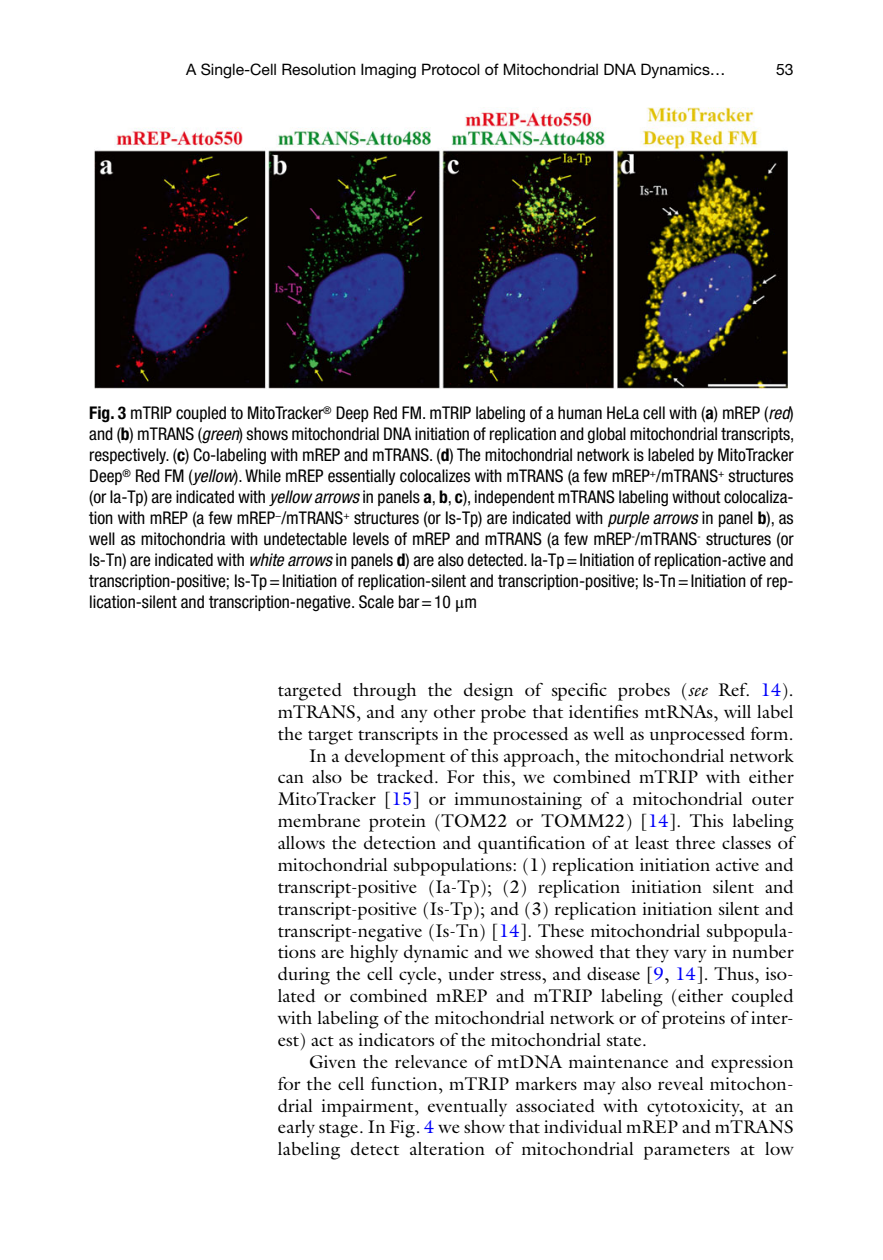
<style>
.page{position:relative;width:883px;height:1260px;background:#fff}
.page>*{position:absolute;margin:0;border:0;box-sizing:border-box;transform-origin:0 0}
.t1{font:18.38px "Jkqkhd Galliard";color:#000}
.t2{font:condensed 17.5px/21px "Bsmqsr Helvetica Neue";color:#000;text-align:justify}
.t3{font:15.75px "Kxgjlp Helvetica Neue";color:#000}
.s1{font-family:"Xphrrb Helvetica Neue";font-weight:700}
.s2{font-family:"Tvlxdd Helvetica Neue";font-style:italic}
.s3{font-family:"Nyxpyx STIX General";font-stretch:normal}
.s4{font-family:"Kdxgmm Galliard";font-style:italic}
.s5{color:#0000fa}
</style>
<div class="page">
<img style="left:95px;top:107px;width:693px;height:281px">
<p class="t3" style="left:186px;top:64px;width:541px">A Single-Cell Resolution Imaging Protocol of Mitochondrial DNA Dynamics…</p>
<p class="t3" style="left:776px;top:64px;width:19px">53</p>
<p class="t2" style="left:89px;top:404px;width:707px"><span class="s1">Fig. 3</span> mTRIP coupled to MitoTracker <sup>®</sup> Deep Red FM. mTRIP labeling of a human HeLa cell with ( <span class="s1">a</span> ) mREP ( <span class="s2">red</span> ) and ( <span class="s1">b</span> ) mTRANS ( <span class="s2">green</span> ) shows mitochondrial DNA initiation of replication and global mitochondrial transcripts, respectively. ( <span class="s1">c</span> ) Co-labeling with mREP and mTRANS. ( <span class="s1">d</span> ) The mitochondrial network is labeled by MitoTracker Deep <sup>®</sup> Red FM ( <span class="s2">yellow</span> ). While mREP essentially colocalizes with mTRANS (a few mREP <sup>+</sup> /mTRANS <sup>+</sup> structures (or Ia-Tp) are indicated with <span class="s2">yellow arrows</span> in panels <span class="s1">a</span> , <span class="s1">b</span> , <span class="s1">c</span> ), independent mTRANS labeling without colocaliza&shy;tion with mREP (a few mREP <sup>−</sup> /mTRANS <sup>+</sup> structures (or Is-Tp) are indicated with <span class="s2">purple arrows</span> in panel <span class="s1">b</span> ), as well as mitochondria with undetectable levels of mREP and mTRANS (a few mREP <sup>-</sup> /mTRANS <sup>-</sup> structures (or Is-Tn) are indicated with <span class="s2">white arrows</span> in panels <span class="s1">d</span> ) are also detected. Ia-Tp = Initiation of replication-active and transcription-positive; Is-Tp = Initiation of replication-silent and transcription- positive; Is-Tn = Initiation of rep&shy;lication-silent and transcription-negative. Scale bar = 10 <span class="s3">μ</span>m</p>
<p class="t1" style="left:278px;top:683px;width:517px">targeted through the design of specific probes ( <span class="s4">see</span> Ref. <span class="s5">14</span>).</p>
<p class="t1" style="left:278px;top:704px;width:517px">mTRANS, and any other probe that identifies mtRNAs, will label</p>
<p class="t1" style="left:278px;top:726px;width:517px">the target transcripts in the processed as well as unprocessed form.</p>
<p class="t1" style="left:309px;top:748px;width:486px">In a development of this approach, the mitochondrial network</p>
<p class="t1" style="left:278px;top:770px;width:517px">can also be tracked. For this, we combined mTRIP with either</p>
<p class="t1" style="left:278px;top:792px;width:517px">MitoTracker [ <span class="s5">15</span>] or immunostaining of a mitochondrial outer</p>
<p class="t1" style="left:278px;top:814px;width:517px">membrane protein (TOM22 or TOMM22) [ <span class="s5">14</span>]. This labeling</p>
<p class="t1" style="left:278px;top:836px;width:517px">allows the detection and quantification of at least three classes of</p>
<p class="t1" style="left:278px;top:858px;width:517px">mitochondrial subpopulations: (1) replication initiation active and</p>
<p class="t1" style="left:278px;top:879px;width:517px">transcript-positive (Ia-Tp); (2) replication initiation silent and</p>
<p class="t1" style="left:278px;top:901px;width:517px">transcript-positive (Is-Tp); and (3) replication initiation silent and</p>
<p class="t1" style="left:278px;top:923px;width:517px">transcript-negative (Is-Tn) [ <span class="s5">14</span>]. These mitochondrial subpopula-</p>
<p class="t1" style="left:278px;top:945px;width:517px">tions are highly dynamic and we showed that they vary in number</p>
<p class="t1" style="left:278px;top:967px;width:517px">during the cell cycle, under stress, and disease [ <span class="s5">9</span>, <span class="s5">14</span>]. Thus, iso-</p>
<p class="t1" style="left:278px;top:989px;width:517px">lated or combined mREP and mTRIP labeling (either coupled</p>
<p class="t1" style="left:278px;top:1011px;width:517px">with labeling of the mitochondrial network or of proteins of inter-</p>
<p class="t1" style="left:278px;top:1033px;width:371px">est) act as indicators of the mitochondrial state.</p>
<p class="t1" style="left:309px;top:1054px;width:486px">Given the relevance of mtDNA maintenance and expression</p>
<p class="t1" style="left:278px;top:1076px;width:517px">for the cell function, mTRIP markers may also reveal mitochon-</p>
<p class="t1" style="left:278px;top:1098px;width:517px">drial impairment, eventually associated with cytotoxicity, at an</p>
<p class="t1" style="left:278px;top:1120px;width:517px">early stage. In Fig. <span class="s5">4</span> we show that individual mREP and mTRANS</p>
<p class="t1" style="left:278px;top:1142px;width:517px">labeling detect alteration of mitochondrial parameters at low</p>
</div>
